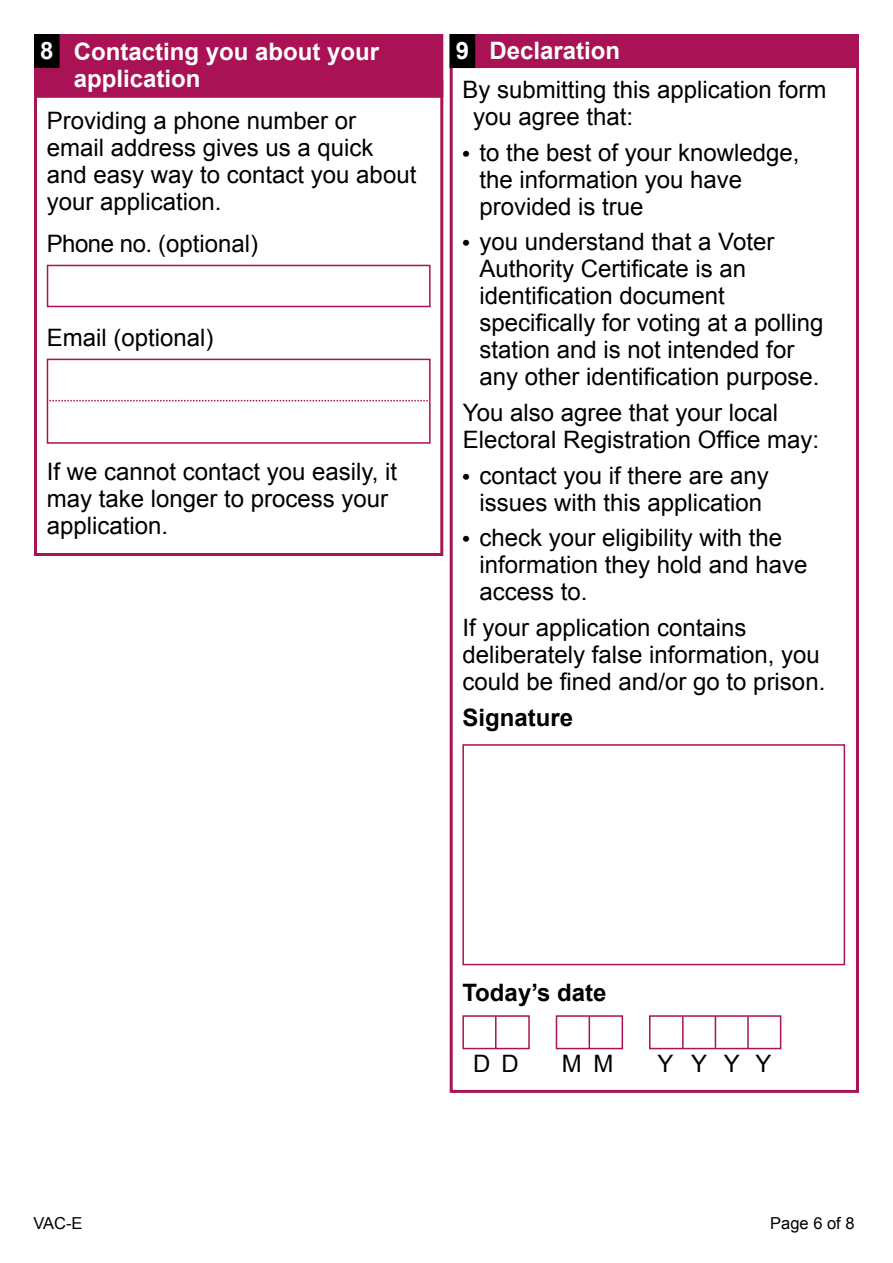
<style>
.page{position:relative;width:893px;height:1263px;background:#fff}
.page>*{position:absolute;margin:0;border:0;box-sizing:border-box;transform-origin:0 0}
.t1{font:24px/27px "Arial";color:#000}
.t2{font:700 24px "Arial";color:#fff}
.t3{font:700 24px "Arial";color:#000}
.t4{font:16.5px "Arial";color:#000}
.s1{font-weight:700;font-size:21px}
</style>
<div class="page">
<div style="left:450px;top:34px;width:409px;height:1059px;border:3px solid #a91254"></div>
<div style="left:450px;top:35px;width:408px;height:32px;background:#a91254"></div>
<div style="left:450px;top:34px;width:409px;height:34px;border:2px solid #a91254"></div>
<div style="left:462px;top:744px;width:383px;height:221px;background:#fff;border:2px solid #a91254"></div>
<div style="left:450px;top:35px;width:24px;height:32px;background:#000"></div>
<div style="left:450px;top:34px;width:25px;height:34px;border:2px solid #000"></div>
<div style="left:34px;top:80px;width:409px;height:476px;border:3px solid #a91254"></div>
<div style="left:35px;top:35px;width:408px;height:62px;background:#a91254"></div>
<div style="left:34px;top:34px;width:409px;height:64px;border:2px solid #a91254"></div>
<div style="left:35px;top:35px;width:24px;height:32px;background:#000"></div>
<div style="left:34px;top:34px;width:26px;height:34px;border:2px solid #000"></div>
<div style="left:47px;top:265px;width:384px;height:42px;border:2px solid #a91254"></div>
<div style="left:47px;top:359px;width:384px;height:85px;border:2px solid #a91254"></div>
<svg style="left:49px;top:400px;width:379px;height:1px"></svg>
<div style="left:462px;top:1015px;width:68px;height:34px;border:2px solid #a91254"></div>
<hr style="left:495px;top:1016px;width:1px;height:32px;background:#a91254">
<div style="left:556px;top:1015px;width:67px;height:34px;border:2px solid #a91254"></div>
<hr style="left:589px;top:1016px;width:1px;height:32px;background:#a91254">
<div style="left:649px;top:1015px;width:132px;height:34px;border:2px solid #a91254"></div>
<hr style="left:682px;top:1016px;width:2px;height:32px;background:#a91254">
<hr style="left:715px;top:1016px;width:1px;height:32px;background:#a91254">
<hr style="left:747px;top:1016px;width:2px;height:32px;background:#a91254">
<p class="t2" style="left:40px;top:34px;width:15px">8</p>
<p class="t2" style="left:74px;top:36px;width:307px">Contacting you about your</p>
<p class="t2" style="left:456px;top:34px;width:15px">9</p>
<p class="t2" style="left:74px;top:63px;width:128px">application</p>
<p class="t1" style="left:47px;top:107px;width:371px">Providing a phone number or email address gives us a quick and easy way to contact you about your application.</p>
<p class="t2" style="left:489px;top:34px;width:132px">Declaration</p>
<p class="t1" style="left:473px;top:77px;width:355px;text-indent:-11px">By submitting this application form you agree that:</p>
<p class="t1" style="left:479px;top:139px;width:322px;text-indent:-17px"><span class="s1">•</span> to the best of your knowledge, the information you have provided is true</p>
<p class="t1" style="left:479px;top:229px;width:346px;text-indent:-17px"><span class="s1">•</span> you understand that a Voter<br>Authority Certificate is an identification document specifically for voting at a polling station and is not intended for any other identification purpose.</p>
<p class="t1" style="left:463px;top:399px;width:358px">You also agree that your local<br>Electoral Registration Office may:</p>
<p class="t1" style="left:462px;top:462px;width:308px;text-align:center"><span class="s1">•</span> contact you if there are any issues with this application</p>
<p class="t1" style="left:479px;top:524px;width:330px;text-indent:-17px"><span class="s1">•</span> check your eligibility with the information they hold and have access to.</p>
<p class="t1" style="left:462px;top:614px;width:364px">If your application contains deliberately false information, you could be fined and/or go to prison.</p>
<p class="t3" style="left:462px;top:702px;width:112px">Signature</p>
<p class="t1" style="left:47px;top:230px;width:213px">Phone no. (optional)</p>
<p class="t1" style="left:47px;top:324px;width:168px">Email (optional)</p>
<p class="t1" style="left:47px;top:459px;width:352px">If we cannot contact you easily, it may take longer to process your application.</p>
<p class="t3" style="left:462px;top:977px;width:146px">Today’s date</p>
<p class="t1" style="left:473px;top:1050px;width:47px">D D</p>
<p class="t1" style="left:562px;top:1050px;width:53px">M M</p>
<p class="t1" style="left:657px;top:1050px;width:115px">YYYY</p>
<p class="t4" style="left:33px;top:1212px;width:51px">VAC-E</p>
<p class="t4" style="left:770px;top:1212px;width:86px">Page 6 of 8</p>
</div>
